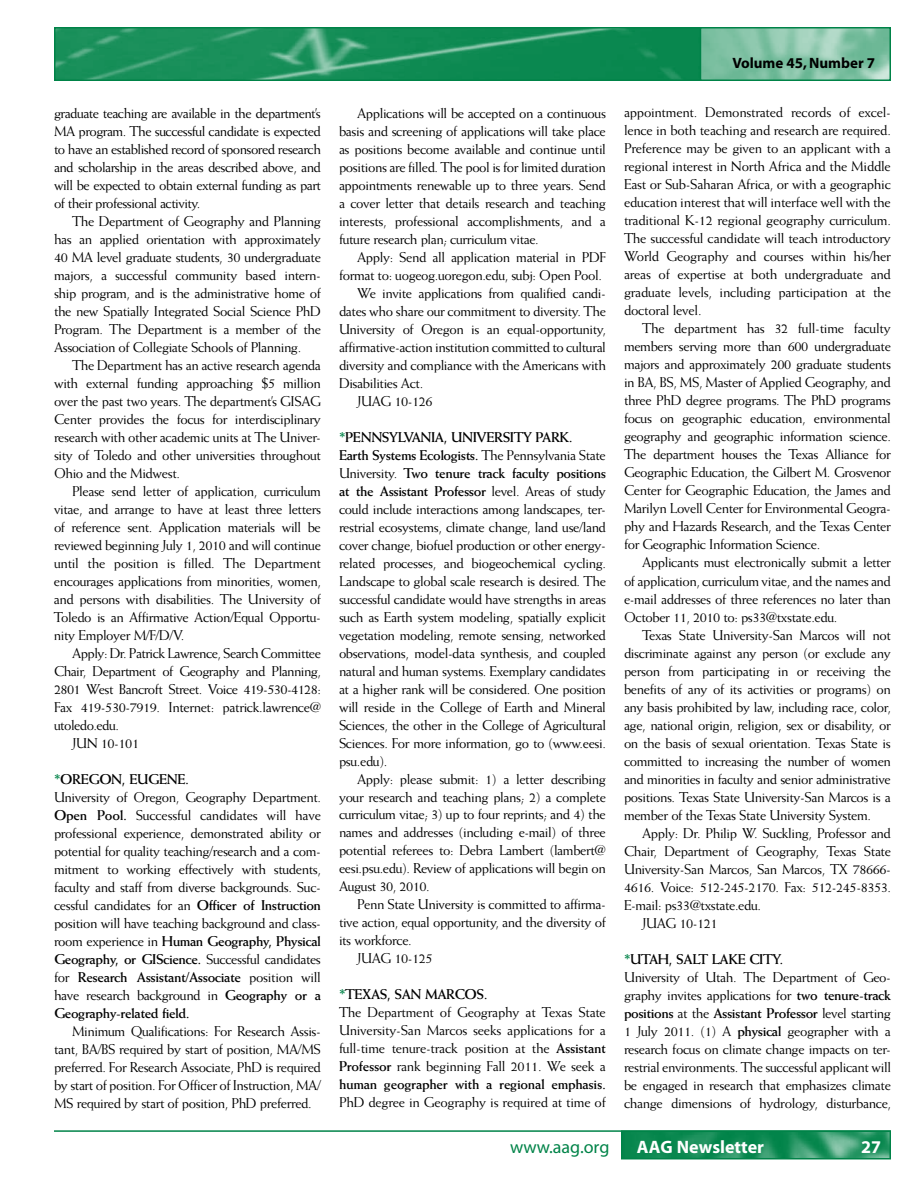
<style>
.page{position:relative;width:918px;height:1188px;background:#fff}
.page>*{position:absolute;margin:0;border:0;box-sizing:border-box;transform-origin:0 0}
.t1{font:700 18px "Myriad";color:#fff}
.t2{font:18px "Myriad";color:#008348}
.t3{font:700 15px "Myriad";color:#000}
.t4{font:14.25px/18px "Weiss";letter-spacing:-.03em;color:#000;text-align:justify}
.s1{font-weight:700;color:#008348}
.s2{font-weight:700}
</style>
<div class="page">
<img style="left:624px;top:1133px;width:264px;height:23px">
<div style="left:621px;top:1130px;width:270px;height:29px;border:2px solid #008348"></div>
<hr style="left:54px;top:1130px;width:837px;height:2px;background:#008348">
<img style="left:57px;top:30px;width:643px;height:48px">
<div style="left:54px;top:27px;width:837px;height:54px;border:2px solid #008348"></div>
<svg style="left:703px;top:30px;width:185px;height:48px;background:#83c3a6"></svg>
<div style="left:700px;top:27px;width:191px;height:54px;border:2px solid #008348"></div>
<p class="t4" style="left:54px;top:104px;width:269px">graduate teaching are available in the department’s MA program. The successful candidate is expected to have an established record of sponsored research and scholarship in the areas described above, and will be expected to obtain external funding as part of their professional activity.</p>
<p class="t4" style="left:54px;top:212px;width:269px;text-indent:18px">The Department of Geography and Planning has an applied orientation with approximately 40 MA level graduate students, 30 undergraduate majors, a successful community based intern&shy;ship program, and is the administrative home of the new Spatially Integrated Social Science PhD Program. The Department is a member of the Association of Collegiate Schools of Planning.</p>
<p class="t4" style="left:54px;top:356px;width:269px;text-indent:18px">The Department has an active research agenda with external funding approaching $5 million over the past two years. The department’s GISAG Center provides the focus for interdisciplinary research with other academic units at The Univer&shy;sity of Toledo and other universities throughout Ohio and the Midwest.</p>
<p class="t4" style="left:54px;top:482px;width:269px;text-indent:18px">Please send letter of application, curriculum vitae, and arrange to have at least three letters of reference sent. Application materials will be reviewed beginning July 1, 2010 and will continue until the position is filled. The Department encourages applications from minorities, women, and persons with disabilities. The University of Toledo is an Affirmative Action/Equal Opportu&shy;nity Employer M/F/D/V.</p>
<p class="t4" style="left:72px;top:644px;width:250px">Apply: Dr. Patrick Lawrence, Search Committee</p>
<p class="t4" style="left:54px;top:662px;width:269px">Chair, Department of Geography and Planning,</p>
<p class="t4" style="left:54px;top:680px;width:268px">2801 West Bancroft Street. Voice 419-530-4128:</p>
<p class="t4" style="left:54px;top:698px;width:269px">Fax 419-530-7919. Internet: patrick.lawrence@</p>
<p class="t4" style="left:54px;top:716px;width:66px">utoledo.edu.</p>
<p class="t4" style="left:72px;top:734px;width:69px">JUN 10-101</p>
<p class="t4" style="left:54px;top:770px;width:269px;text-align:left"><span class="s1">*</span><span class="s2">OREGON, EUGENE.<br></span>University of Oregon, Geography Department.<br><span class="s2">Open Pool.</span> Successful candidates will have professional experience, demonstrated ability or potential for quality teaching/research and a com&shy;mitment to working effectively with students, faculty and staff from diverse backgrounds. Suc&shy;cessful candidates for an <span class="s2">Officer of Instruction </span>position will have teaching background and class&shy;room experience in <span class="s2">Human Geography, Physical Geography, or GIScience.</span> Successful candidates for <span class="s2">Research Assistant/Associate</span> position will have research background in <span class="s2">Geography or a Geography-related field.</span></p>
<p class="t4" style="left:54px;top:1022px;width:269px;text-indent:18px">Minimum Qualifications: For Research Assis&shy;tant, BA/BS required by start of position, MA/MS preferred. For Research Associate, PhD is required by start of position. For Officer of Instruction, MA/ MS required by start of position, PhD preferred.</p>
<p class="t4" style="left:339px;top:104px;width:269px;text-indent:18px">Applications will be accepted on a continuous basis and screening of applications will take place as positions become available and continue until positions are filled. The pool is for limited duration appointments renewable up to three years. Send a cover letter that details research and teaching interests, professional accomplishments, and a future research plan; curriculum vitae.</p>
<p class="t4" style="left:357px;top:248px;width:250px">Apply: Send all application material in PDF</p>
<p class="t4" style="left:339px;top:266px;width:265px">format to: uogeog.uoregon.edu, subj: Open Pool.</p>
<p class="t4" style="left:357px;top:284px;width:250px">We invite applications from qualified candi-</p>
<p class="t4" style="left:339px;top:302px;width:269px">dates who share our commitment to diversity. The</p>
<p class="t4" style="left:339px;top:320px;width:269px">University of Oregon is an equal-opportunity,</p>
<p class="t4" style="left:339px;top:338px;width:269px">affirmative-action institution committed to cultural</p>
<p class="t4" style="left:339px;top:356px;width:269px">diversity and compliance with the Americans with</p>
<p class="t4" style="left:339px;top:374px;width:86px">Disabilities Act.</p>
<p class="t4" style="left:357px;top:392px;width:77px">JUAG 10-126</p>
<p class="t4" style="left:339px;top:428px;width:269px;text-align:left"><span class="s1">*</span><span class="s2">PENNSYLVANIA, UNIVERSITY PARK.<br>Earth Systems Ecologists.</span> The Pennsylvania State University. <span class="s2">Two tenure track faculty positions at the Assistant Professor</span> level. Areas of study could include interactions among landscapes, ter&shy;restrial ecosystems, climate change, land use/land cover change, biofuel production or other energy&shy;related processes, and biogeochemical cycling.<br>Landscape to global scale research is desired. The successful candidate would have strengths in areas such as Earth system modeling, spatially explicit vegetation modeling, remote sensing, networked observations, model-data synthesis, and coupled natural and human systems. Exemplary candidates at a higher rank will be considered. One position will reside in the College of Earth and Mineral Sciences, the other in the College of Agricultural Sciences. For more information, go to (www.eesi. psu.edu).</p>
<p class="t4" style="left:339px;top:769px;width:269px;text-indent:18px">Apply: please submit: 1) a letter describing your research and teaching plans; 2) a complete curriculum vitae; 3) up to four reprints; and 4) the names and addresses (including e-mail) of three potential referees to: Debra Lambert (lambert@ eesi.psu.edu). Review of applications will begin on August 30, 2010.</p>
<p class="t4" style="left:357px;top:895px;width:250px">Penn State University is committed to affirma-</p>
<p class="t4" style="left:339px;top:913px;width:269px">tive action, equal opportunity, and the diversity of</p>
<p class="t4" style="left:339px;top:931px;width:74px">its workforce.</p>
<p class="t4" style="left:357px;top:949px;width:77px">JUAG 10-125</p>
<p class="t4" style="left:339px;top:985px;width:269px;text-align:left"><span class="s1">*</span><span class="s2">TEXAS, SAN MARCOS.<br></span>The Department of Geography at Texas State University-San Marcos seeks applications for a full-time tenure-track position at the <span class="s2">Assistant Professor</span> rank beginning Fall 2011. We seek a <span class="s2">human geographer with a regional emphasis.</span></p>
<p class="t4" style="left:339px;top:1093px;width:268px">PhD degree in Geography is required at time of</p>
<p class="t3" style="left:732px;top:56px;width:144px">Volume 45, Number 7</p>
<p class="t4" style="left:624px;top:103px;width:269px">appointment. Demonstrated records of excel&shy;lence in both teaching and research are required.<br>Preference may be given to an applicant with a regional interest in North Africa and the Middle East or Sub-Saharan Africa, or with a geographic education interest that will interface well with the traditional K-12 regional geography curriculum.<br>The successful candidate will teach introductory World Geography and courses within his/her areas of expertise at both undergraduate and graduate levels, including participation at the doctoral level.</p>
<p class="t4" style="left:624px;top:319px;width:269px;text-indent:18px">The department has 32 full-time faculty members serving more than 600 undergraduate majors and approximately 200 graduate students in BA, BS, MS, Master of Applied Geography, and three PhD degree programs. The PhD programs focus on geographic education, environmental geography and geographic information science.<br>The department houses the Texas Alliance for Geographic Education, the Gilbert M. Grosvenor Center for Geographic Education, the James and Marilyn Lovell Center for Environmental Geogra&shy;phy and Hazards Research, and the Texas Center for Geographic Information Science.</p>
<p class="t4" style="left:624px;top:553px;width:269px;text-indent:18px">Applicants must electronically submit a letter of application, curriculum vitae, and the names and e-mail addresses of three references no later than October 11, 2010 to: ps33@txstate.edu.</p>
<p class="t4" style="left:624px;top:626px;width:269px;text-indent:18px">Texas State University-San Marcos will not discriminate against any person (or exclude any person from participating in or receiving the benefits of any of its activities or programs) on any basis prohibited by law, including race, color, age, national origin, religion, sex or disability, or on the basis of sexual orientation. Texas State is committed to increasing the number of women and minorities in faculty and senior administrative positions. Texas State University-San Marcos is a member of the Texas State University System.</p>
<p class="t4" style="left:642px;top:824px;width:251px">Apply: Dr. Philip W. Suckling, Professor and</p>
<p class="t4" style="left:624px;top:842px;width:269px">Chair, Department of Geography, Texas State</p>
<p class="t4" style="left:624px;top:860px;width:268px">University-San Marcos, San Marcos, TX 78666-</p>
<p class="t4" style="left:624px;top:878px;width:269px">4616. Voice: 512-245-2170. Fax: 512-245-8353.</p>
<p class="t4" style="left:624px;top:896px;width:139px">E-mail: ps33@txstate.edu.</p>
<p class="t4" style="left:642px;top:914px;width:77px">JUAG 10-121</p>
<p class="t4" style="left:624px;top:950px;width:269px;text-align:left"><span class="s1">*</span><span class="s2">UTAH, SALT LAKE CITY.<br></span>University of Utah. The Department of Geo&shy;graphy invites applications for <span class="s2">two tenure-track positions</span> at the <span class="s2">Assistant Professor</span> level starting 1 July 2011. (1) A <span class="s2">physical</span> geographer with a research focus on climate change impacts on ter&shy;restrial environments. The successful applicant will be engaged in research that emphasizes climate change dimensions of hydrology, disturbance,</p>
<p class="t2" style="left:510px;top:1138px;width:101px">www.aag.org</p>
<p class="t1" style="left:637px;top:1137px;width:129px">AAG Newsletter</p>
<p class="t1" style="left:861px;top:1137px;width:21px">27</p>
</div>
